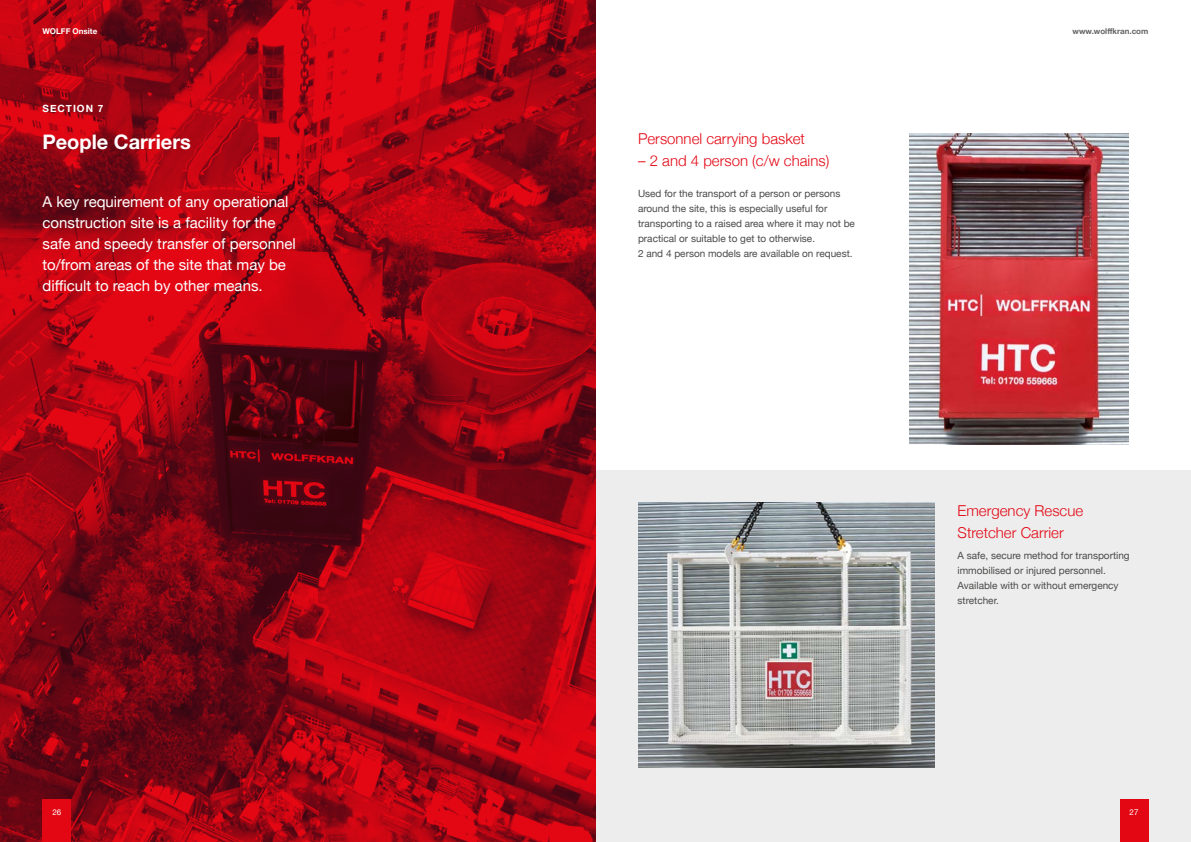
<style>
.page{position:relative;width:1191px;height:842px;background:#fff}
.page>*{position:absolute;margin:0;border:0;box-sizing:border-box;transform-origin:0 0}
.t1{font:700 20px "Helvetica Neue";color:#fff}
.t2{font:15px/21px "Helvetica Neue";color:#fff}
.t3{font:300 15px/22px "Helvetica Neue";color:#e30613}
.t4{font:10px/15px "Helvetica Neue";color:#4a4a49}
.t5{font:700 10px "Helvetica Neue";letter-spacing:.1em;color:#fff}
.t6{font:700 8px "Helvetica Neue";color:#646363}
.t7{font:700 8px "Helvetica Neue";color:#fff}
.t8{font:8px "Helvetica Neue";color:#fff}
</style>
<div class="page">
<div style="left:596px;top:471px;width:595px;height:371px;background:#ededed"></div>
<img style="left:0;top:0;width:595px;height:842px">
<img style="left:638px;top:503px;width:296px;height:265px">
<img style="left:909px;top:133px;width:219px;height:312px">
<div style="left:42px;top:799px;width:29px;height:43px;background:#e30613"></div>
<div style="left:1119px;top:799px;width:29px;height:43px;background:#e30613"></div>
<p class="t7" style="left:42px;top:25px;width:56px">WOLFF Onsite</p>
<p class="t6" style="left:1072px;top:25px;width:77px">www.wolffkran.com</p>
<p class="t5" style="left:43px;top:100px;width:62px">SECTION 7</p>
<h1 class="t1" style="left:42px;top:126px;width:150px">People Carriers</h1>
<h2 class="t2" style="left:43px;top:192px;width:255px">A key requirement of any operational construction site is a facility for the safe and speedy transfer of personnel to/from areas of the site that may be difficult to reach by other means.</h2>
<h2 class="t3" style="left:638px;top:127px;width:168px">Personnel carrying basket</h2>
<h2 class="t3" style="left:638px;top:149px;width:193px">– 2 and 4 person (c/w chains)</h2>
<p class="t4" style="left:638px;top:187px;width:218px">Used for the transport of a person or persons around the site, this is especially useful for transporting to a raised area where it may not be practical or suitable to get to otherwise.<br>2 and 4 person models are available on request.</p>
<h2 class="t3" style="left:957px;top:498px;width:127px">Emergency Rescue<br>Stretcher Carrier</h2>
<p class="t4" style="left:957px;top:548px;width:174px">A safe, secure method for transporting immobilised or injured personnel.<br>Available with or without emergency stretcher.</p>
<p class="t8" style="left:52px;top:806px;width:10px">26</p>
<p class="t8" style="left:1129px;top:806px;width:10px">27</p>
</div>
